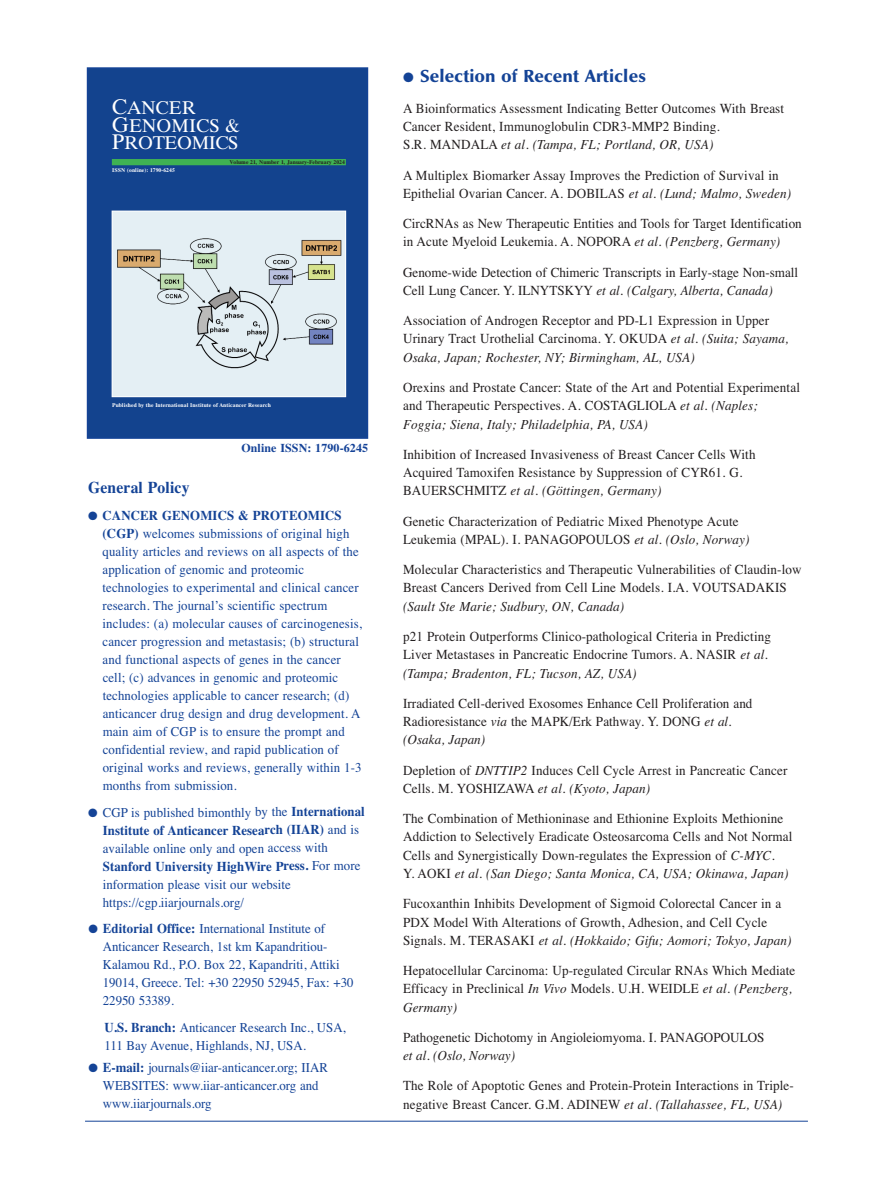
<style>
.page{position:relative;width:893px;height:1191px;background:#fff}
.page>*{position:absolute;margin:0;border:0;box-sizing:border-box;transform-origin:0 0}
.t1{font:19.2px/17.7px "UB Times";letter-spacing:.01em;color:#fff}
.t2{font:18px "UB Optima Bold";letter-spacing:.01em;color:#144396}
.t3{font:700 16.5px "Times";letter-spacing:.01em;color:#144396;scale:.95 1}
.t4{font:13.8px/18.3px "Times";letter-spacing:.01em;color:#231f20;scale:.95 1}
.t5{font:italic 13.8px "Times";letter-spacing:.01em;color:#231f20;scale:.95 1}
.t6{font:13.5px/18px "Times";letter-spacing:.01em;color:#144396;scale:.95 1}
.t7{font:700 12px "Times";letter-spacing:.01em;color:#154398}
.t8{font:5.7px "UB Times Bold";letter-spacing:.01em;color:#fff}
.t9{font:5.7px "UB Times Bold";letter-spacing:.01em;color:#231f20}
.s1{font-size:22.05px}
.s2{font-weight:700}
.s3{font-style:italic}
</style>
<div class="page">
<div style="left:88px;top:69px;width:279px;height:368px;background:#13438e"></div>
<div style="left:112px;top:159px;width:234px;height:6px;background:#3fb253"></div>
<img style="left:114px;top:213px;width:230px;height:182px">
<div style="left:112px;top:211px;width:234px;height:186px;border:1px solid #fff"></div>
<div style="left:87px;top:67px;width:281px;height:372px;border:2px solid #144396"></div>
<hr style="left:85px;top:1120px;width:723px;height:1px;background:#144396">
<h1 class="t1" style="left:112px;top:99px;width:130px"><span class="s1">C</span>ANCER<br><span class="s1">G</span>ENOMICS &amp;<br><span class="s1">P</span>ROTEOMICS</h1>
<p class="t8" style="left:112px;top:167px;width:64px">ISSN (online): 1790-6245</p>
<p class="t9" style="left:230px;top:159px;width:116px">Volume 21, Number 1, January-February 2024</p>
<p class="t8" style="left:112px;top:402px;width:160px">Published by the International Institute of Anticancer Research</p>
<p class="t7" style="left:241px;top:440px;width:128px">Online ISSN: 1790-6245</p>
<p class="t3" style="left:88px;top:478px;width:108px">General Policy</p>
<p class="t6" style="left:103px;top:506px;width:275px;text-indent:-14px">● <span class="s2">CANCER GENOMICS &amp; PROTEOMICS (CGP)</span> welcomes submissions of original high quality articles and reviews on all aspects of the application of genomic and proteomic technologies to experimental and clinical cancer research. The journal’s scientific spectrum includes: (a) molecular causes of carcinogenesis, cancer progression and metastasis; (b) structural and functional aspects of genes in the cancer cell; (c) advances in genomic and proteomic technologies applicable to cancer research; (d) anticancer drug design and drug development. A main aim of CGP is to ensure the prompt and confidential review, and rapid publication of original works and reviews, generally within 1-3 months from submission.</p>
<p class="t6" style="left:103px;top:803px;width:277px;text-indent:-14px">● CGP is published bimonthly by the <span class="s2">International Institute of Anticancer Research (IIAR)</span> and is available online only and open access with <span class="s2">Stanford University HighWire Press.</span> For more information please visit our website https://cgp.iiarjournals.org/</p>
<p class="t6" style="left:103px;top:919px;width:265px;text-indent:-14px">● <span class="s2">Editorial Office:</span> International Institute of Anticancer Research, 1st km Kapandritiou-Kalamou Rd., P.O. Box 22, Kapandriti, Attiki 19014, Greece. Tel: +30 22950 52945, Fax: +30<br>22950 53389.</p>
<p class="t6" style="left:105px;top:1018px;width:255px"><span class="s2">U.S. Branch:</span> Anticancer Research Inc., USA,<br>111 Bay Avenue, Highlands, NJ, USA.</p>
<p class="t6" style="left:103px;top:1058px;width:238px;text-indent:-14px">● <span class="s2">E-mail:</span> journals@iiar-anticancer.org; IIAR<br>WEBSITES: www.iiar-anticancer.org and www.iiarjournals.org</p>
<h2 class="t2" style="left:403px;top:66px;width:244px">● Selection of Recent Articles</h2>
<p class="t4" style="left:403px;top:99px;width:403px">A Bioinformatics Assessment Indicating Better Outcomes With Breast<br>Cancer Resident, Immunoglobulin CDR3-MMP2 Binding.<br>S.R. MANDALA <span class="s3">et al</span>. <span class="s3">(Tampa, FL; Portland, OR, USA)</span></p>
<p class="t4" style="left:403px;top:166px;width:410px">A Multiplex Biomarker Assay Improves the Prediction of Survival in<br>Epithelial Ovarian Cancer. A. DOBILAS <span class="s3">et al</span>. <span class="s3">(Lund; Malmo, Sweden)</span></p>
<p class="t4" style="left:403px;top:214px;width:421px">CircRNAs as New Therapeutic Entities and Tools for Target Identification in Acute Myeloid Leukemia. A. NOPORA <span class="s3">et al</span>. <span class="s3">(Penzberg, Germany)</span></p>
<p class="t4" style="left:403px;top:263px;width:417px">Genome-wide Detection of Chimeric Transcripts in Early-stage Non-small<br>Cell Lung Cancer. Y. ILNYTSKYY <span class="s3">et al</span>. <span class="s3">(Calgary, Alberta, Canada)</span></p>
<p class="t4" style="left:403px;top:311px;width:407px">Association of Androgen Receptor and PD-L1 Expression in Upper<br>Urinary Tract Urothelial Carcinoma. Y. OKUDA <span class="s3">et al</span>. <span class="s3">(Suita; Sayama,<br>Osaka, Japan; Rochester, NY; Birmingham, AL, USA)</span></p>
<p class="t4" style="left:403px;top:378px;width:419px">Orexins and Prostate Cancer: State of the Art and Potential Experimental and Therapeutic Perspectives. A. COSTAGLIOLA <span class="s3">et al</span>. <span class="s3">(Naples;<br>Foggia; Siena, Italy; Philadelphia, PA, USA)</span></p>
<p class="t4" style="left:403px;top:445px;width:373px">Inhibition of Increased Invasiveness of Breast Cancer Cells With<br>Acquired Tamoxifen Resistance by Suppression of CYR61. G.<br>BAUERSCHMITZ <span class="s3">et al</span>. <span class="s3">(Göttingen, Germany)</span></p>
<p class="t4" style="left:403px;top:511px;width:366px">Genetic Characterization of Pediatric Mixed Phenotype Acute<br>Leukemia (MPAL). I. PANAGOPOULOS <span class="s3">et al</span>. <span class="s3">(Oslo, Norway)</span></p>
<p class="t4" style="left:403px;top:560px;width:421px">Molecular Characteristics and Therapeutic Vulnerabilities of Claudin-low<br>Breast Cancers Derived from Cell Line Models. I.A. VOUTSADAKIS</p>
<p class="t5" style="left:403px;top:598px;width:234px">(Sault Ste Marie; Sudbury, ON, Canada)</p>
<p class="t4" style="left:403px;top:627px;width:389px">p21 Protein Outperforms Clinico-pathological Criteria in Predicting<br>Liver Metastases in Pancreatic Endocrine Tumors. A. NASIR <span class="s3">et al</span>. <span class="s3">(Tampa; Bradenton, FL; Tucson, AZ, USA)</span></p>
<p class="t4" style="left:403px;top:694px;width:369px">Irradiated Cell-derived Exosomes Enhance Cell Proliferation and<br>Radioresistance <span class="s3">via</span> the MAPK/Erk Pathway. Y. DONG <span class="s3">et al</span>. <span class="s3">(Osaka, Japan)</span></p>
<p class="t4" style="left:403px;top:760px;width:406px">Depletion of <span class="s3">DNTTIP2</span> Induces Cell Cycle Arrest in Pancreatic Cancer<br>Cells. M. YOSHIZAWA <span class="s3">et al</span>. <span class="s3">(Kyoto, Japan)</span></p>
<p class="t4" style="left:403px;top:809px;width:411px">The Combination of Methioninase and Ethionine Exploits Methionine Addiction to Selectively Eradicate Osteosarcoma Cells and Not Normal Cells and Synergistically Down-regulates the Expression of <span class="s3">C-MYC</span>.<br>Y. AOKI <span class="s3">et al</span>. <span class="s3">(San Diego; Santa Monica, CA, USA; Okinawa, Japan)</span></p>
<p class="t4" style="left:403px;top:894px;width:410px">Fucoxanthin Inhibits Development of Sigmoid Colorectal Cancer in a<br>PDX Model With Alterations of Growth, Adhesion, and Cell Cycle<br>Signals. M. TERASAKI <span class="s3">et al</span>. <span class="s3">(Hokkaido; Gifu; Aomori; Tokyo, Japan)</span></p>
<p class="t4" style="left:403px;top:961px;width:414px">Hepatocellular Carcinoma: Up-regulated Circular RNAs Which Mediate<br>Efficacy in Preclinical <span class="s3">In Vivo</span> Models. U.H. WEIDLE <span class="s3">et al</span>. <span class="s3">(Penzberg,<br>Germany)</span></p>
<p class="t4" style="left:403px;top:1028px;width:382px">Pathogenetic Dichotomy in Angioleiomyoma. I. PANAGOPOULOS <span class="s3">et al</span>. <span class="s3">(Oslo, Norway)</span></p>
<p class="t4" style="left:403px;top:1076px;width:413px">The Role of Apoptotic Genes and Protein-Protein Interactions in Triple&shy;negative Breast Cancer. G.M. ADINEW <span class="s3">et al</span>. <span class="s3">(Tallahassee, FL, USA)</span></p>
</div>
